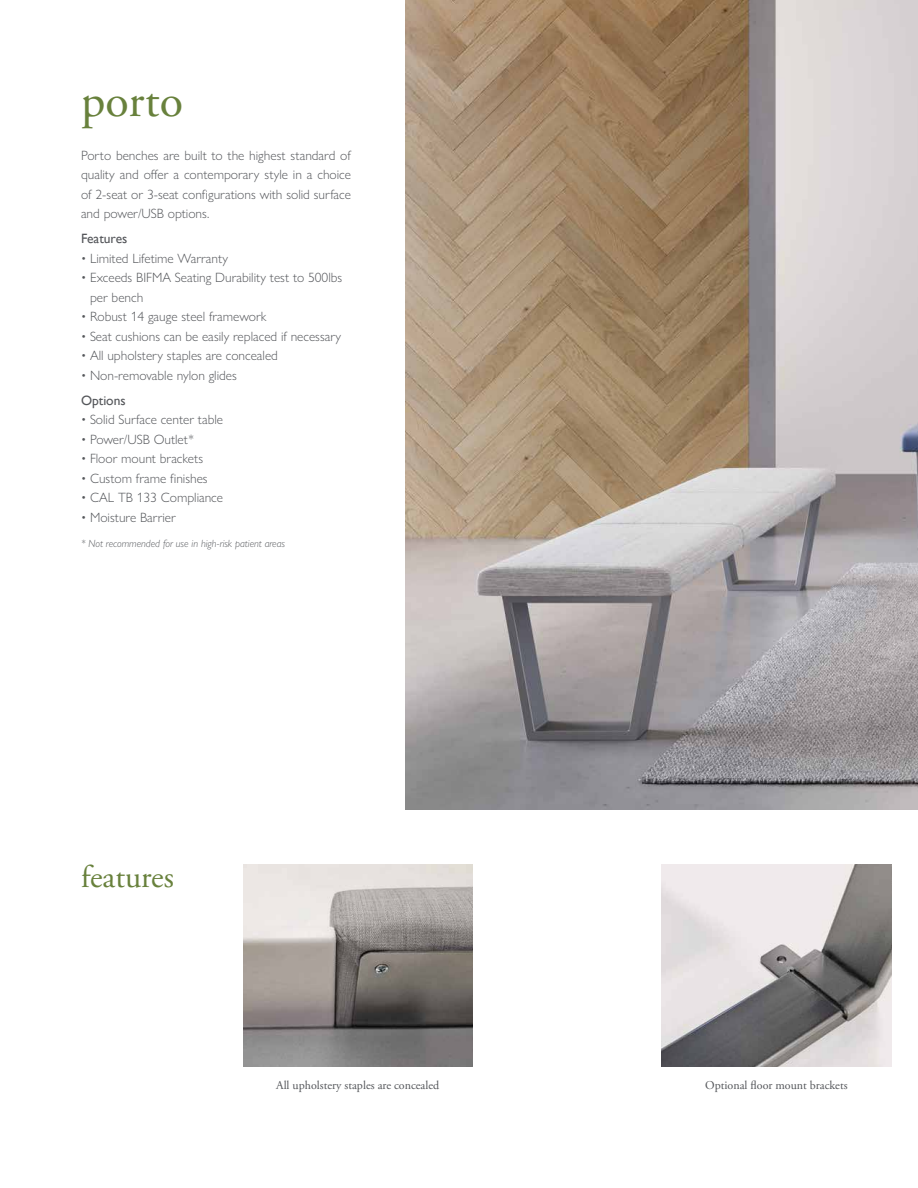
<style>
.page{position:relative;width:918px;height:1188px;background:#fff}
.page>*{position:absolute;margin:0;border:0;box-sizing:border-box;transform-origin:0 0}
.t1{font:48px "Adobe Garamond Pro";color:#68813c}
.t2{font:31.5px "Adobe Garamond Pro";color:#68813c}
.t3{font:300 13.5px/19.5px "Gill Sans Nova";color:#54565a;text-align:justify}
.t4{font:13.5px "Gill Sans";color:#54565a}
.t5{font:12px "Adobe Garamond Pro";color:#54565a}
.t6{font:italic 300 10.5px "Gill Sans Nova";color:#54565a}
.s1{font-style:italic}
</style>
<div class="page">
<img style="left:405px;top:0;width:513px;height:810px">
<img style="left:243px;top:864px;width:229px;height:202px">
<img style="left:662px;top:864px;width:229px;height:202px">
<h1 class="t1" style="left:81px;top:72px;width:104px">porto</h1>
<p class="t3" style="left:81px;top:145px;width:272px">Porto benches are built to the highest standard of quality and offer a contemporary style in a choice of 2-seat or 3-seat configurations with solid surface and power/USB options.</p>
<p class="t4" style="left:81px;top:231px;width:48px">Features</p>
<p class="t3" style="left:81px;top:248px;width:149px">• Limited Lifetime Warranty</p>
<p class="t3" style="left:90px;top:268px;width:254px;text-indent:-9px">• Exceeds BIFMA Seating Durability test to 500lbs per bench</p>
<p class="t3" style="left:81px;top:307px;width:187px">• Robust 14 gauge steel framework</p>
<p class="t3" style="left:81px;top:326px;width:262px">• Seat cushions can be easily replaced if necessary</p>
<p class="t3" style="left:81px;top:346px;width:198px">• All upholstery staples are concealed</p>
<p class="t3" style="left:81px;top:365px;width:157px">• Non-removable nylon glides</p>
<p class="t4" style="left:81px;top:392px;width:46px">Options</p>
<p class="t3" style="left:81px;top:410px;width:144px">• Solid Surface center table</p>
<p class="t3" style="left:81px;top:429px;width:115px">• Power/USB Outlet<span class="s1">*</span></p>
<p class="t3" style="left:81px;top:449px;width:124px">• Floor mount brackets</p>
<p class="t3" style="left:81px;top:468px;width:128px">• Custom frame finishes</p>
<p class="t3" style="left:81px;top:488px;width:144px">• CAL TB 133 Compliance</p>
<p class="t3" style="left:81px;top:507px;width:96px">• Moisture Barrier</p>
<p class="t6" style="left:81px;top:537px;width:206px">* Not recommended for use in high-risk patient areas</p>
<h2 class="t2" style="left:81px;top:858px;width:94px">features</h2>
<p class="t5" style="left:276px;top:1078px;width:165px">All upholstery staples are concealed</p>
<p class="t5" style="left:705px;top:1078px;width:144px">Optional floor mount brackets</p>
</div>
